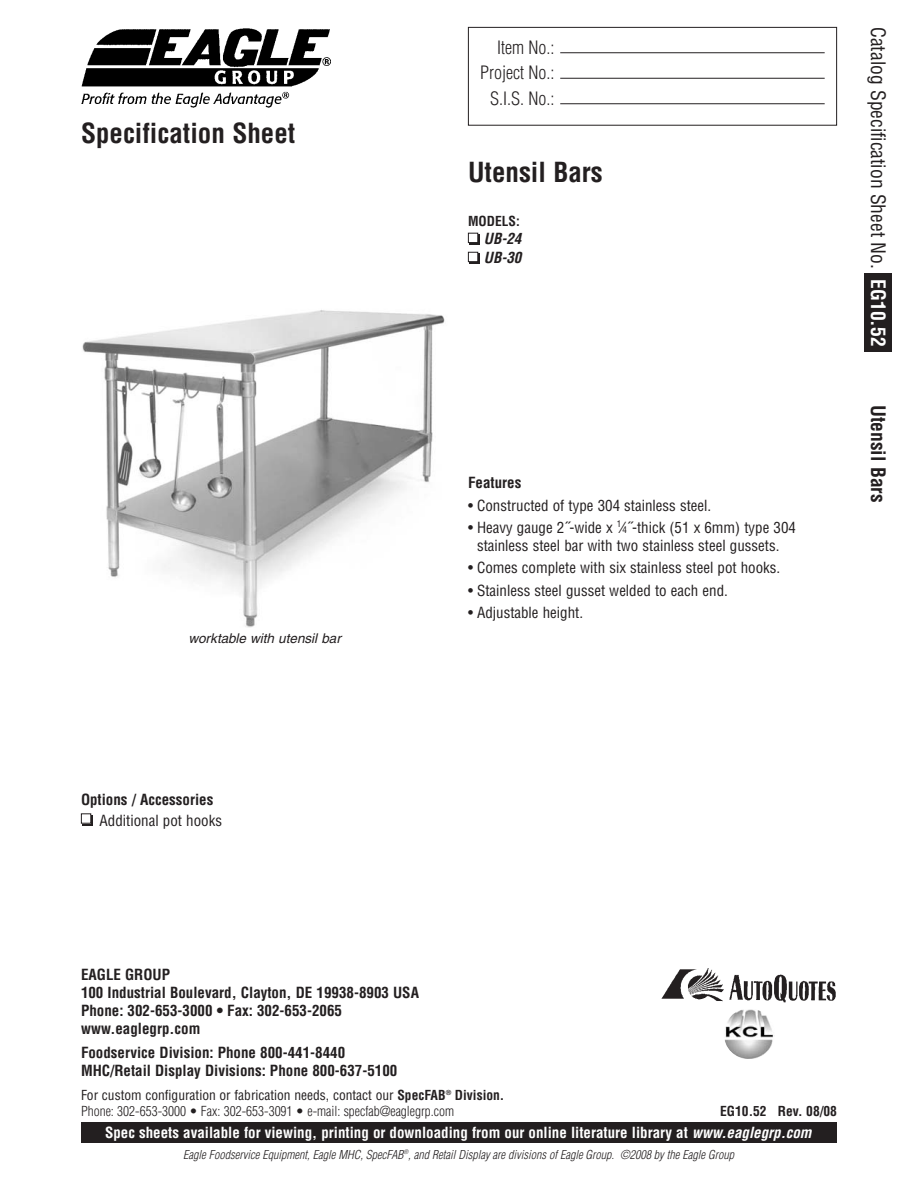
<style>
.page{position:relative;width:918px;height:1188px;background:#fff}
.page>*{position:absolute;margin:0;border:0;box-sizing:border-box;transform-origin:0 0}
.t1{font:700 condensed 27px "Helvetica";color:#231f20}
.t2{font:condensed 19.5px "Helvetica";color:#231f20}
.t3{font:700 condensed 19.5px "Helvetica";color:#231f20}
.t4{font:300 condensed 18px/25.5px "Helvetica";color:#231f20;text-align:right}
.t5{font:condensed 15px/18px "Helvetica";color:#231f20;text-align:center}
.t6{font:700 condensed 15px/18px "Helvetica";color:#231f20}
.t7{font:700 condensed 15px "Helvetica";color:#fff}
.t8{font:italic 700 condensed 15px/19px "Helvetica";color:#231f20}
.t9{font:300 condensed 13.5px/16.2px "Helvetica";color:#231f20}
.t10{font:italic 13.5px "Helvetica";color:#231f20}
.t11{font:700 condensed 13.5px "Helvetica";color:#231f20}
.t12{font:italic 300 condensed 12px "Helvetica";color:#231f20}
.s1{font-size:9px}
.s2{font-weight:700;color:#fff}
.s3{font-weight:400}
.s4{font-weight:700}
.s5{font-style:italic}
</style>
<div class="page">
<img style="left:82px;top:310px;width:363px;height:318px">
<div style="left:864px;top:274px;width:28px;height:78px;background:#231f20"></div>
<div style="left:468px;top:27px;width:369px;height:99px;border:1px solid #231f20"></div>
<hr style="left:560px;top:78px;width:265px;height:1px;background:#231f20">
<hr style="left:560px;top:52px;width:265px;height:1px;background:#231f20">
<hr style="left:560px;top:103px;width:265px;height:1px;background:#231f20">
<img style="left:81px;top:28px;width:250px;height:79px">
<div style="left:81px;top:1122px;width:756px;height:21px;background:#231f20"></div>
<img style="left:724px;top:1009px;width:49px;height:50px">
<img style="left:662px;top:968px;width:174px;height:35px">
<div style="left:83px;top:815px;width:10px;height:10px;background:#231f20"></div>
<div style="left:81px;top:814px;width:10px;height:9px;background:#fff"></div>
<div style="left:81px;top:813px;width:10px;height:11px;border:1px solid #231f20"></div>
<div style="left:470px;top:234px;width:10px;height:10px;background:#231f20"></div>
<div style="left:468px;top:233px;width:10px;height:10px;background:#fff"></div>
<div style="left:468px;top:233px;width:10px;height:10px;border:1px solid #231f20"></div>
<div style="left:470px;top:253px;width:10px;height:11px;background:#231f20"></div>
<div style="left:468px;top:252px;width:10px;height:10px;background:#fff"></div>
<div style="left:468px;top:252px;width:10px;height:10px;border:1px solid #231f20"></div>
<h1 class="t1" style="left:81px;top:118px;width:216px">Specification Sheet</h1>
<p class="t10" style="left:188px;top:633px;width:154px">worktable with utensil bar</p>
<p class="t4" style="left:480px;top:35px;width:76px">Item No.:<br>Project No.:<br>S.I.S. No.:</p>
<h1 class="t1" style="left:468px;top:157px;width:136px">Utensil Bars</h1>
<p class="t11" style="left:468px;top:214px;width:53px">MODELS:</p>
<p class="t8" style="left:484px;top:229px;width:39px">UB-24<br>UB-30</p>
<p class="t6" style="left:468px;top:474px;width:55px">Features</p>
<p class="t5" style="left:468px;top:496px;width:245px">• Constructed of type 304 stainless steel.</p>
<p class="t5" style="left:468px;top:519px;width:329px">• Heavy gauge 2˝-wide x <sup>1</sup>⁄<span class="s1">4</span>˝-thick (51 x 6mm) type 304 stainless steel bar with two stainless steel gussets.</p>
<p class="t5" style="left:468px;top:559px;width:314px">• Comes complete with six stainless steel pot hooks.</p>
<p class="t5" style="left:468px;top:581px;width:261px">• Stainless steel gusset welded to each end.</p>
<p class="t5" style="left:468px;top:604px;width:117px">• Adjustable height.</p>
<h2 class="t2" style="left:889px;top:27px;width:321px;rotate:90deg">Catalog Specification Sheet No. <span class="s2">EG10.52</span></h2>
<h2 class="t3" style="left:889px;top:405px;width:99px;rotate:90deg">Utensil Bars</h2>
<p class="t6" style="left:81px;top:791px;width:134px">Options / Accessories</p>
<p class="t5" style="left:100px;top:811px;width:124px">Additional pot hooks</p>
<p class="t6" style="left:81px;top:965px;width:340px">EAGLE GROUP<br>100 Industrial Boulevard, Clayton, DE 19938-8903 USA<br>Phone: 302-653-3000 • Fax: 302-653-2065 www.eaglegrp.com</p>
<p class="t6" style="left:81px;top:1044px;width:318px">Foodservice Division: Phone 800-441-8440<br>MHC/Retail Display Divisions: Phone 800-637-5100</p>
<p class="t9" style="left:81px;top:1087px;width:425px"><span class="s3">For custom configuration or fabrication needs, contact our</span> <span class="s4">SpecFAB</span><sup>®</sup> <span class="s4">Division.<br></span>Phone: 302-653-3000 • Fax: 302-653-3091 • e-mail: specfab@eaglegrp.com</p>
<p class="t11" style="left:720px;top:1103px;width:118px">EG10.52 Rev. 08/08</p>
<p class="t7" style="left:105px;top:1124px;width:708px">Spec sheets available for viewing, printing or downloading from our online literature library at <span class="s5">www.eaglegrp.com</span></p>
<p class="t12" style="left:183px;top:1148px;width:552px">Eagle Foodservice Equipment, Eagle MHC, SpecFAB<sup>®</sup>, and Retail Display are divisions of Eagle Group. ©2008 by the Eagle Group</p>
</div>
